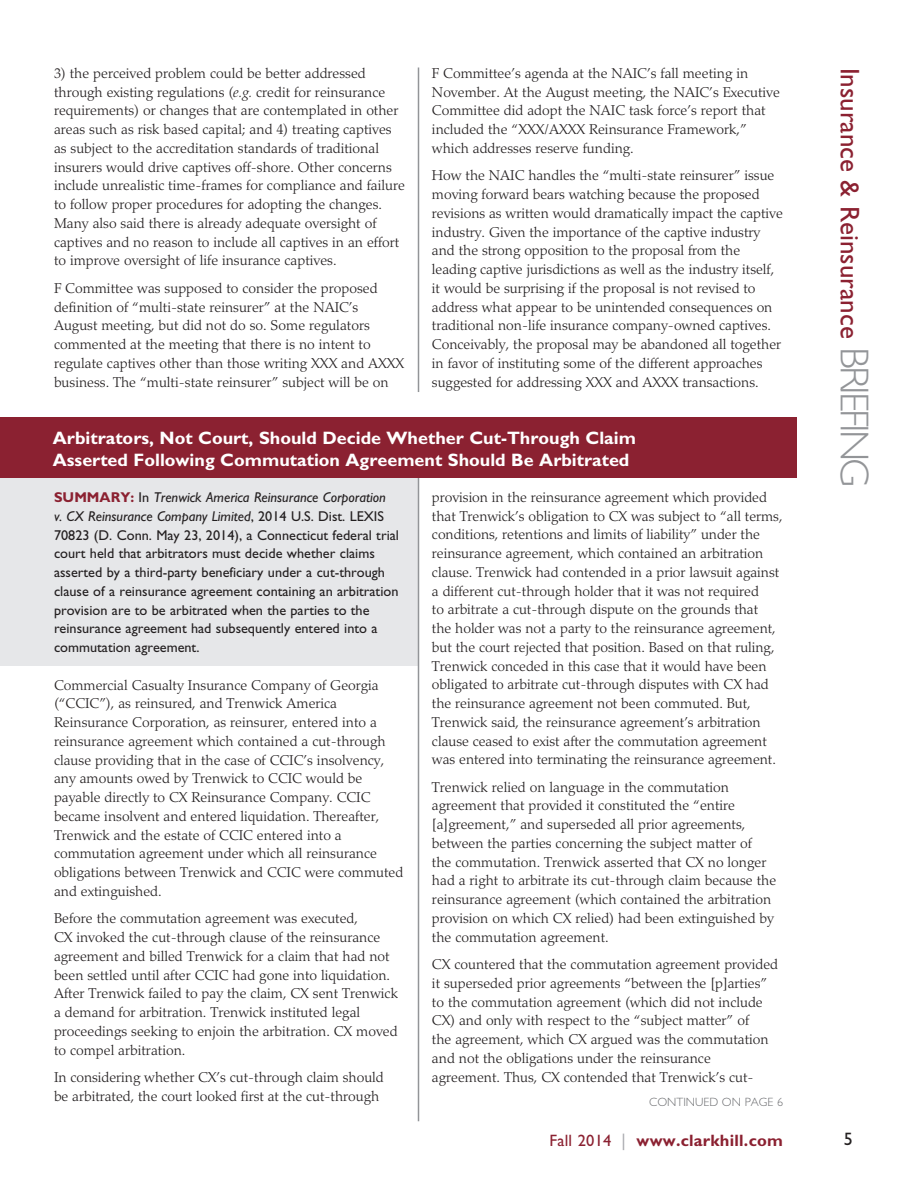
<style>
.page{position:relative;width:918px;height:1188px;background:#fff}
.page>*{position:absolute;margin:0;border:0;box-sizing:border-box;transform-origin:0 0}
.t1{font:27px "Gill Sans";color:#8b2131}
.t2{font:700 18px/22.5px "Gill Sans";color:#fff}
.t3{font:18px "Gill Sans";color:#231f20}
.t4{font:700 16.5px "Gill Sans";letter-spacing:.015em;color:#8b2131}
.t5{font:300 14.25px/18.8px "Palatino";color:#231f20}
.t6{font:14.25px/18.8px "Gill Sans";color:#231f20}
.t7{font:300 12px "Gill Sans";color:#6c6d70}
.s1{font-style:italic}
.s2{font-weight:700;color:#8b2131}
.s3{font-weight:300;font-size:40.5px;color:#939598}
.s4{font-weight:400}
.s5{font-weight:400;color:#a8a9ad}
</style>
<div class="page">
<hr style="left:418px;top:68px;width:1px;height:324px;background:#939598">
<div style="left:0;top:478px;width:418px;height:188px;background:#e6e7e9"></div>
<hr style="left:418px;top:477px;width:1px;height:644px;background:#939598">
<div style="left:0;top:417px;width:796px;height:61px;background:#8b2131"></div>
<p class="t5" style="left:54px;top:64px;width:352px">3) the perceived problem could be better addressed through existing regulations (<span class="s1">e.g.</span> credit for reinsurance requirements) or changes that are contemplated in other areas such as risk based capital; and 4) treating captives as subject to the accreditation standards of traditional insurers would drive captives off-shore. Other concerns include unrealistic time-frames for compliance and failure to follow proper procedures for adopting the changes.<br>Many also said there is already adequate oversight of captives and no reason to include all captives in an effort to improve oversight of life insurance captives.</p>
<p class="t5" style="left:54px;top:279px;width:352px">F Committee was supposed to consider the proposed definition of “multi-state reinsurer” at the NAIC’s August meeting, but did not do so. Some regulators commented at the meeting that there is no intent to regulate captives other than those writing XXX and AXXX business. The “multi-state reinsurer” subject will be on</p>
<p class="t5" style="left:432px;top:64px;width:349px">F Committee’s agenda at the NAIC’s fall meeting in November. At the August meeting, the NAIC’s Executive Committee did adopt the NAIC task force’s report that included the “XXX/AXXX Reinsurance Framework,” which addresses reserve funding.</p>
<p class="t5" style="left:432px;top:166px;width:352px">How the NAIC handles the “multi-state reinsurer” issue moving forward bears watching because the proposed revisions as written would dramatically impact the captive industry. Given the importance of the captive industry and the strong opposition to the proposal from the leading captive jurisdictions as well as the industry itself, it would be surprising if the proposal is not revised to address what appear to be unintended consequences on traditional non-life insurance company-owned captives.<br>Conceivably, the proposal may be abandoned all together in favor of instituting some of the different approaches suggested for addressing XXX and AXXX transactions.</p>
<p class="t2" style="left:53px;top:426px;width:585px">Arbitrators, Not Court, Should Decide Whether Cut-Through Claim<br>Asserted Following Commutation Agreement Should Be Arbitrated</p>
<p class="t6" style="left:54px;top:488px;width:347px"><span class="s2">SUMMARY:</span> In <span class="s1">Trenwick America Reinsurance Corporation<br>v. CX Reinsurance Company Limited</span>, 2014 U.S. Dist. LEXIS 70823 (D. Conn. May 23, 2014), a Connecticut federal trial court held that arbitrators must decide whether claims asserted by a third-party beneficiary under a cut-through clause of a reinsurance agreement containing an arbitration provision are to be arbitrated when the parties to the reinsurance agreement had subsequently entered into a commutation agreement.</p>
<p class="t5" style="left:54px;top:676px;width:351px">Commercial Casualty Insurance Company of Georgia (“CCIC”), as reinsured, and Trenwick America Reinsurance Corporation, as reinsurer, entered into a reinsurance agreement which contained a cut-through clause providing that in the case of CCIC’s insolvency, any amounts owed by Trenwick to CCIC would be payable directly to CX Reinsurance Company. CCIC became insolvent and entered liquidation. Thereafter, Trenwick and the estate of CCIC entered into a commutation agreement under which all reinsurance obligations between Trenwick and CCIC were commuted and extinguished.</p>
<p class="t5" style="left:54px;top:909px;width:346px">Before the commutation agreement was executed,<br>CX invoked the cut-through clause of the reinsurance agreement and billed Trenwick for a claim that had not been settled until after CCIC had gone into liquidation.<br>After Trenwick failed to pay the claim, CX sent Trenwick a demand for arbitration. Trenwick instituted legal proceedings seeking to enjoin the arbitration. CX moved to compel arbitration.</p>
<p class="t5" style="left:54px;top:1068px;width:331px">In considering whether CX’s cut-through claim should be arbitrated, the court looked first at the cut-through</p>
<p class="t5" style="left:432px;top:488px;width:352px">provision in the reinsurance agreement which provided that Trenwick’s obligation to CX was subject to “all terms, conditions, retentions and limits of liability” under the reinsurance agreement, which contained an arbitration clause. Trenwick had contended in a prior lawsuit against a different cut-through holder that it was not required<br>to arbitrate a cut-through dispute on the grounds that<br>the holder was not a party to the reinsurance agreement, but the court rejected that position. Based on that ruling, Trenwick conceded in this case that it would have been obligated to arbitrate cut-through disputes with CX had the reinsurance agreement not been commuted. But, Trenwick said, the reinsurance agreement’s arbitration clause ceased to exist after the commutation agreement was entered into terminating the reinsurance agreement.</p>
<p class="t5" style="left:432px;top:778px;width:346px">Trenwick relied on language in the commutation agreement that provided it constituted the “entire [a]greement,” and superseded all prior agreements, between the parties concerning the subject matter of<br>the commutation. Trenwick asserted that CX no longer had a right to arbitrate its cut-through claim because the reinsurance agreement (which contained the arbitration provision on which CX relied) had been extinguished by the commutation agreement.</p>
<p class="t5" style="left:432px;top:955px;width:348px">CX countered that the commutation agreement provided it superseded prior agreements “between the [p]arties” to the commutation agreement (which did not include CX) and only with respect to the “subject matter” of<br>the agreement, which CX argued was the commutation and not the obligations under the reinsurance agreement. Thus, CX contended that Trenwick’s cut-</p>
<p class="t7" style="left:649px;top:1095px;width:135px">CONTINUED ON PAGE 6</p>
<h1 class="t1" style="left:865px;top:68px;width:421px;rotate:90deg">Insurance &amp; Reinsurance <span class="s3">briefing</span></h1>
<p class="t4" style="left:549px;top:1130px;width:235px"><span class="s4">Fall 2014</span> <span class="s5">|</span> www.clarkhill.com</p>
<p class="t3" style="left:844px;top:1129px;width:10px">5</p>
</div>
